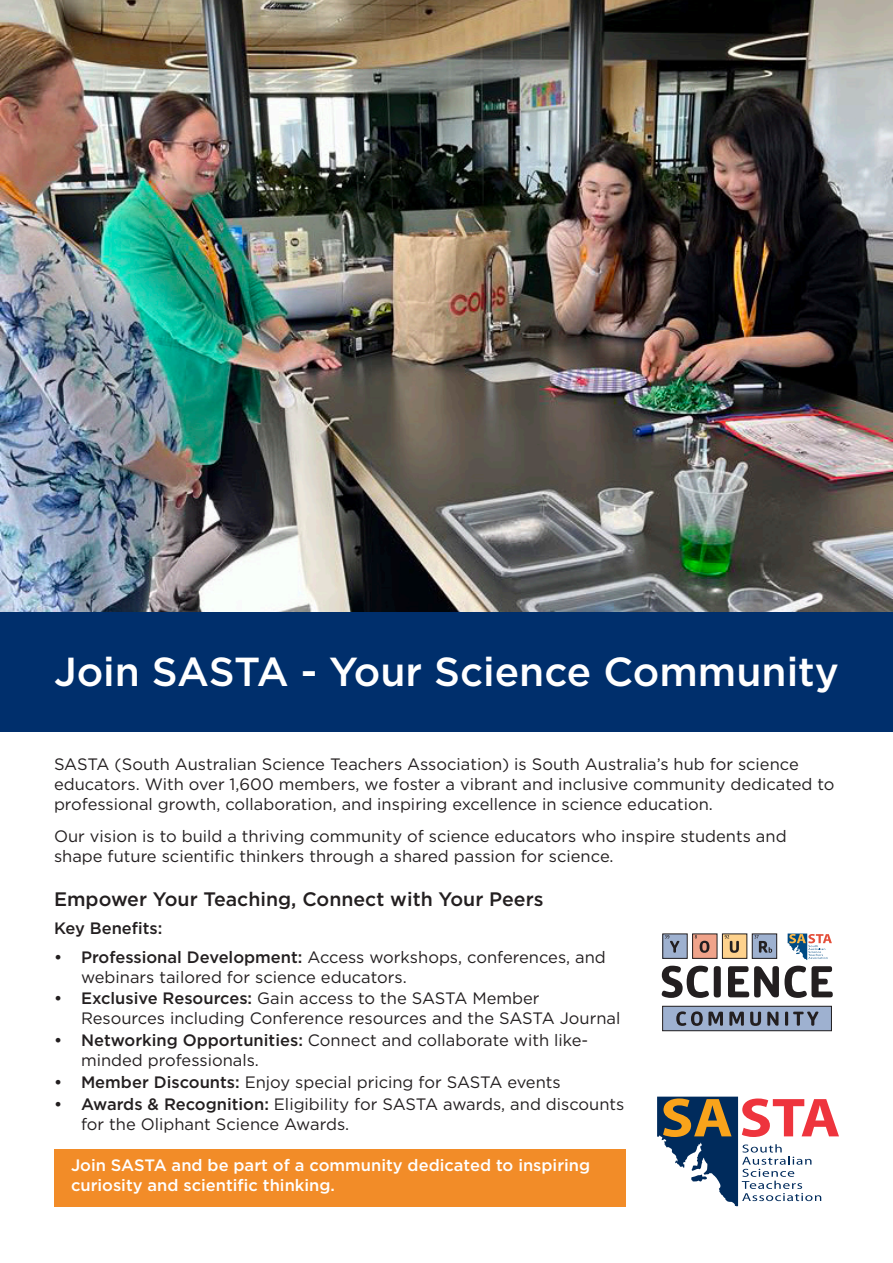
<style>
.page{position:relative;width:893px;height:1263px;background:#fff}
.page>*{position:absolute;margin:0;border:0;box-sizing:border-box;transform-origin:0 0}
.t1{font:500 40.5px "Gotham";color:#fff}
.Sub_Heading{font:500 19.5px "Gotham";color:#231f20}
.t2{font:16.5px/19.8px "Gotham";color:#231f20}
.t3{font:500 16.5px/19.8px "Gotham";color:#fff}
.t4{font:500 16.5px "Gotham";color:#231f20}
.s1{font-weight:500}
</style>
<div class="page">
<div style="left:54px;top:1149px;width:571px;height:57px;background:#f28c28"></div>
<img style="left:0;top:0;width:893px;height:612px">
<div style="left:0;top:612px;width:893px;height:119px;background:#002f6c"></div>
<svg style="left:657px;top:1096px;width:182px;height:110px"></svg>
<svg style="left:662px;top:966px;width:171px;height:32px"></svg>
<div style="left:663px;top:934px;width:24px;height:24px;background:#9eb1d0"></div>
<div style="left:662px;top:933px;width:26px;height:26px;border:1px solid #231f20"></div>
<div style="left:693px;top:934px;width:24px;height:24px;background:#f0a38a"></div>
<div style="left:692px;top:933px;width:25px;height:26px;border:1px solid #231f20"></div>
<div style="left:722px;top:934px;width:25px;height:24px;background:#fed28d"></div>
<div style="left:722px;top:933px;width:25px;height:26px;border:1px solid #231f20"></div>
<div style="left:752px;top:934px;width:25px;height:24px;background:#9eb1d0"></div>
<div style="left:752px;top:933px;width:25px;height:26px;border:1px solid #231f20"></div>
<div style="left:663px;top:1006px;width:168px;height:25px;background:#9eb1d0"></div>
<div style="left:662px;top:1006px;width:170px;height:25px;border:1px solid #231f20"></div>
<svg style="left:676px;top:1011px;width:142px;height:15px"></svg>
<svg style="left:788px;top:933px;width:44px;height:27px"></svg>
<svg style="left:665px;top:935px;width:14px;height:18px"></svg>
<svg style="left:695px;top:935px;width:14px;height:18px"></svg>
<svg style="left:725px;top:935px;width:14px;height:18px"></svg>
<svg style="left:754px;top:935px;width:18px;height:18px"></svg>
<p class="t1" style="left:54px;top:645px;width:786px">Join SASTA - Your Science Community</p>
<p class="t2" style="left:54px;top:754px;width:782px">SASTA (South Australian Science Teachers Association) is South Australia’s hub for science educators. With over 1,600 members, we foster a vibrant and inclusive community dedicated to professional growth, collaboration, and inspiring excellence in science education.</p>
<p class="t2" style="left:54px;top:826px;width:734px">Our vision is to build a thriving community of science educators who inspire students and shape future scientific thinkers through a shared passion for science.</p>
<p class="Sub_Heading" style="left:54px;top:886px;width:491px">Empower Your Teaching, Connect with Your Peers</p>
<p class="t4" style="left:54px;top:918px;width:110px">Key Benefits:</p>
<p class="t2" style="left:81px;top:947px;width:526px;text-indent:-27px"><span class="s1">• Professional Development:</span> Access workshops, conferences, and webinars tailored for science educators.</p>
<p class="t2" style="left:81px;top:988px;width:541px;text-indent:-27px"><span class="s1">• Exclusive Resources:</span> Gain access to the SASTA Member<br>Resources including Conference resources and the SASTA Journal</p>
<p class="t2" style="left:81px;top:1030px;width:509px;text-indent:-27px"><span class="s1">• Networking Opportunities:</span> Connect and collaborate with like&shy;minded professionals.</p>
<p class="t2" style="left:54px;top:1072px;width:508px"><span class="s1">• Member Discounts:</span> Enjoy special pricing for SASTA events</p>
<p class="t2" style="left:81px;top:1094px;width:545px;text-indent:-27px"><span class="s1">• Awards &amp; Recognition:</span> Eligibility for SASTA awards, and discounts for the Oliphant Science Awards.</p>
<p class="t3" style="left:71px;top:1155px;width:521px">Join SASTA and be part of a community dedicated to inspiring curiosity and scientific thinking.</p>
</div>
